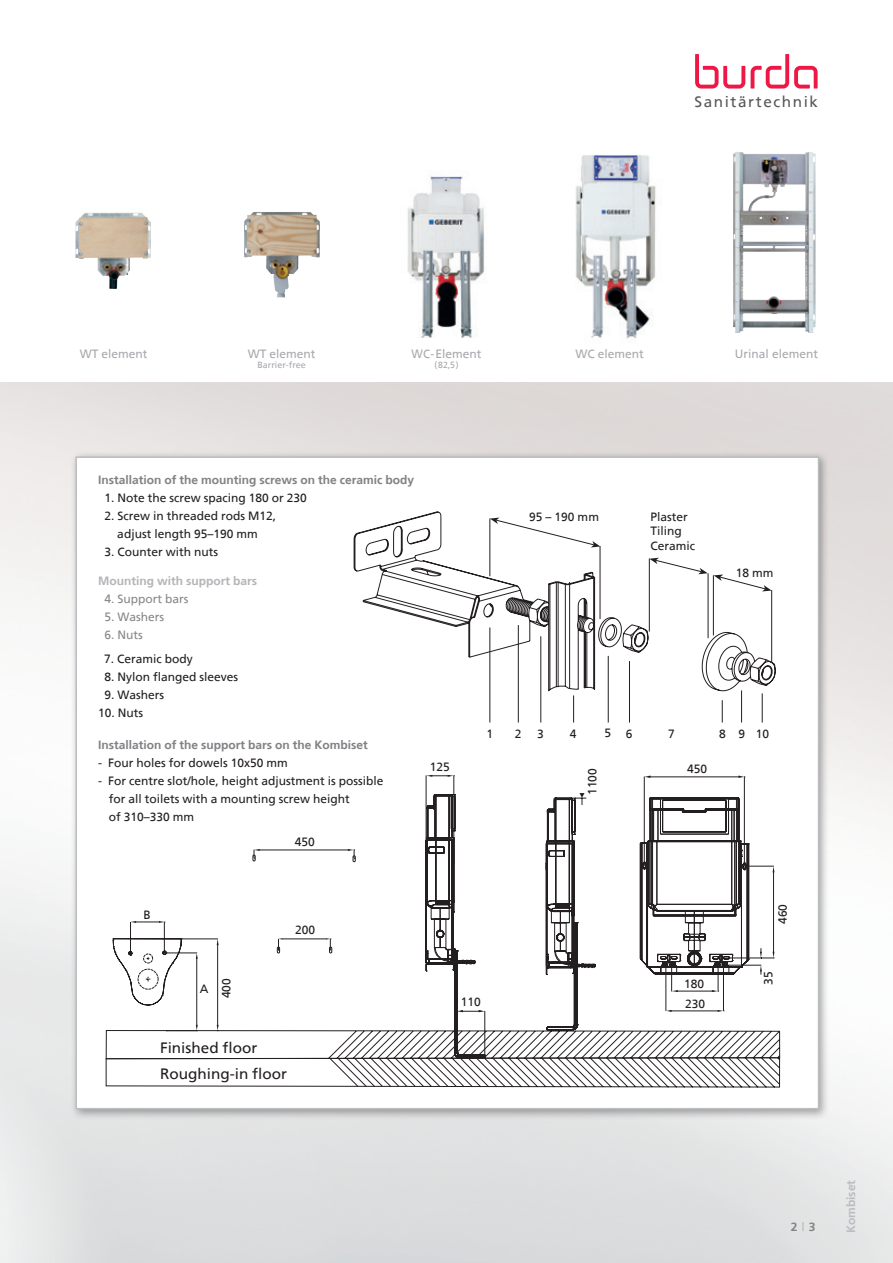
<style>
.page{position:relative;width:893px;height:1263px;background:#fff}
.page>*{position:absolute;margin:0;border:0;box-sizing:border-box;transform-origin:0 0}
.t1{font:15.3px "Frutiger";letter-spacing:.105em;color:#57585a}
.t2{font:15px/25.5px "Frutiger";color:#231f20}
.t3{font:12px/18px "Frutiger";color:#231f20}
.t4{font:700 12px "Frutiger";color:#808285}
.t5{font:12px "Frutiger";color:#a8a9ad}
.t6{font:12px "Frutiger";color:#86888b}
.t7{font:700 12px "Frutiger";color:#b4b5b8}
.t8{font:12px "Frutiger";color:#a8a9ad;scale:.95 1}
.t9{font:700 12px "Frutiger";color:#bcbdc0}
.t10{font:9px "Frutiger";color:#a8a9ad}
.t11{font:9px "Frutiger";color:#a8a9ad;scale:.95 1}
.s1{color:#bcbdc0}
</style>
<div class="page">
<svg style="left:695px;top:54px;width:50px;height:35px"></svg>
<svg style="left:751px;top:54px;width:67px;height:35px"></svg>
<div style="left:70px;top:451px;width:760px;height:669px;background:#231f20;opacity:.4"></div>
<div style="left:75px;top:456px;width:744px;height:653px;background:#fff;border:2px solid #bcbdc0"></div>
<svg style="left:106px;top:855px;width:674px;height:233px"></svg>
<svg style="left:130px;top:921px;width:6px;height:2px"></svg>
<svg style="left:159px;top:921px;width:6px;height:2px"></svg>
<hr style="left:166px;top:953px;width:31px;height:1px;background:#231f20">
<hr style="left:166px;top:1030px;width:31px;height:1px;background:#231f20">
<hr style="left:196px;top:957px;width:1px;height:69px;background:#231f20">
<svg style="left:130px;top:952px;width:37px;height:37px"></svg>
<hr style="left:181px;top:939px;width:37px;height:1px;background:#231f20">
<hr style="left:217px;top:943px;width:1px;height:83px;background:#231f20">
<hr style="left:644px;top:776px;width:1px;height:89px;background:#231f20">
<hr style="left:744px;top:776px;width:1px;height:90px;background:#231f20">
<hr style="left:649px;top:777px;width:91px;height:1px;background:#231f20">
<svg style="left:644px;top:775px;width:6px;height:3px"></svg>
<svg style="left:738px;top:775px;width:7px;height:3px"></svg>
<hr style="left:426px;top:775px;width:1px;height:88px;background:#231f20">
<hr style="left:454px;top:775px;width:1px;height:88px;background:#231f20">
<svg style="left:426px;top:775px;width:29px;height:2px"></svg>
<svg style="left:426px;top:793px;width:348px;height:266px"></svg>
<hr style="left:258px;top:850px;width:92px;height:1px;background:#231f20">
<svg style="left:254px;top:849px;width:6px;height:10px"></svg>
<svg style="left:348px;top:849px;width:7px;height:10px"></svg>
<hr style="left:283px;top:939px;width:43px;height:1px;background:#231f20">
<svg style="left:278px;top:938px;width:5px;height:13px"></svg>
<svg style="left:326px;top:938px;width:5px;height:13px"></svg>
<svg style="left:354px;top:512px;width:421px;height:179px"></svg>
<hr style="left:490px;top:627px;width:1px;height:95px;background:#231f20">
<hr style="left:518px;top:625px;width:1px;height:97px;background:#231f20">
<hr style="left:541px;top:636px;width:1px;height:86px;background:#231f20">
<svg style="left:573px;top:695px;width:1px;height:27px"></svg>
<hr style="left:608px;top:656px;width:1px;height:66px;background:#231f20">
<hr style="left:629px;top:661px;width:1px;height:61px;background:#231f20">
<svg style="left:722px;top:700px;width:1px;height:22px"></svg>
<svg style="left:762px;top:693px;width:1px;height:29px"></svg>
<hr style="left:741px;top:690px;width:1px;height:32px;background:#231f20">
<svg style="left:650px;top:558px;width:58px;height:16px"></svg>
<hr style="left:490px;top:519px;width:1px;height:57px;background:#231f20">
<hr style="left:600px;top:546px;width:1px;height:73px;background:#231f20">
<svg style="left:490px;top:518px;width:110px;height:29px"></svg>
<hr style="left:713px;top:575px;width:1px;height:60px;background:#231f20">
<hr style="left:771px;top:590px;width:1px;height:73px;background:#231f20">
<svg style="left:714px;top:574px;width:58px;height:17px"></svg>
<div style="left:528px;top:508px;width:85px;height:15px;background:#fff"></div>
<div style="left:649px;top:508px;width:54px;height:44px;background:#fff"></div>
<hr style="left:649px;top:558px;width:1px;height:73px;background:#231f20">
<hr style="left:708px;top:573px;width:1px;height:65px;background:#231f20">
<img style="left:733px;top:152px;width:83px;height:181px">
<img style="left:75px;top:213px;width:76px;height:76px">
<img style="left:244px;top:212px;width:76px;height:85px">
<img style="left:407px;top:176px;width:78px;height:161px">
<img style="left:575px;top:155px;width:81px;height:184px">
<p class="t1" style="left:694px;top:93px;width:125px">Sanitärtechnik</p>
<p class="t5" style="left:80px;top:346px;width:69px">WT element</p>
<p class="t5" style="left:248px;top:346px;width:69px">WT element</p>
<p class="t5" style="left:735px;top:346px;width:85px">Urinal element</p>
<p class="t10" style="left:257px;top:360px;width:50px">Barrier-free</p>
<p class="t8" style="left:412px;top:346px;width:75px">WC-Element</p>
<p class="t11" style="left:435px;top:360px;width:27px">(82,5)</p>
<p class="t5" style="left:575px;top:346px;width:70px">WC element</p>
<p class="t5" style="left:434px;top:346px;width:8px">e</p>
<p class="t11" style="left:448px;top:360px;width:4px">.</p>
<p class="t4" style="left:98px;top:473px;width:318px">Installation of the mounting screws on the ceramic body</p>
<p class="t3" style="left:105px;top:489px;width:204px">1. Note the screw spacing 180 or 230</p>
<p class="t3" style="left:105px;top:507px;width:173px;text-align:center">2. Screw in threaded rods M12, adjust length 95–190 mm</p>
<p class="t3" style="left:105px;top:543px;width:115px">3. Counter with nuts</p>
<p class="t7" style="left:98px;top:574px;width:160px">Mounting with support bars</p>
<p class="t6" style="left:105px;top:592px;width:86px">4. Support bars</p>
<p class="t6" style="left:105px;top:610px;width:61px">5. Washers</p>
<p class="t6" style="left:105px;top:628px;width:40px">6. Nuts</p>
<p class="t3" style="left:104px;top:650px;width:90px">7. Ceramic body</p>
<p class="t3" style="left:105px;top:668px;width:135px">8. Nylon flanged sleeves</p>
<p class="t3" style="left:105px;top:686px;width:61px">9. Washers</p>
<p class="t3" style="left:98px;top:704px;width:47px">10. Nuts</p>
<p class="t4" style="left:98px;top:738px;width:271px">Installation of the support bars on the Kombiset</p>
<p class="t3" style="left:98px;top:754px;width:191px">- Four holes for dowels 10x50 mm</p>
<p class="t3" style="left:109px;top:772px;width:276px;text-indent:-10px">- For centre slot/hole, height adjustment is possible for all toilets with a mounting screw height<br>of 310–330 mm</p>
<p class="t3" style="left:295px;top:832px;width:22px">450</p>
<p class="t3" style="left:430px;top:757px;width:22px">125</p>
<p class="t3" style="left:529px;top:508px;width:71px">95 – 190 mm</p>
<p class="t3" style="left:650px;top:509px;width:46px;line-height:14.4px">Plaster<br>Tiling<br>Ceramic</p>
<p class="t3" style="left:736px;top:564px;width:39px">18 mm</p>
<p class="t3" style="left:486px;top:724px;width:8px">1</p>
<p class="t3" style="left:515px;top:725px;width:8px">2</p>
<p class="t3" style="left:537px;top:725px;width:8px">3</p>
<p class="t3" style="left:570px;top:725px;width:8px">4</p>
<p class="t3" style="left:604px;top:724px;width:30px">5 6</p>
<p class="t3" style="left:668px;top:724px;width:8px">7</p>
<p class="t3" style="left:719px;top:725px;width:52px">8 910</p>
<p class="t3" style="left:583px;top:795px;width:28px;rotate:-90deg">1100</p>
<p class="t3" style="left:687px;top:759px;width:22px">450</p>
<p class="t3" style="left:144px;top:906px;width:9px">B</p>
<p class="t3" style="left:295px;top:921px;width:22px">200</p>
<p class="t3" style="left:200px;top:980px;width:10px">A</p>
<p class="t3" style="left:217px;top:998px;width:22px;rotate:-90deg">400</p>
<p class="t2" style="left:160px;top:1035px;width:129px">Finished floor<br>Roughing-in floor</p>
<p class="t3" style="left:461px;top:993px;width:22px">110</p>
<p class="t3" style="left:774px;top:924px;width:22px;rotate:-90deg">460</p>
<p class="t3" style="left:684px;top:975px;width:22px">180</p>
<p class="t3" style="left:759px;top:985px;width:15px;rotate:-90deg">35</p>
<p class="t3" style="left:685px;top:995px;width:22px">230</p>
<p class="t4" style="left:791px;top:1220px;width:26px">2 <span class="s1">|</span> 3</p>
<p class="t9" style="left:844px;top:1233px;width:55px;rotate:-90deg">Kombiset</p>
</div>
